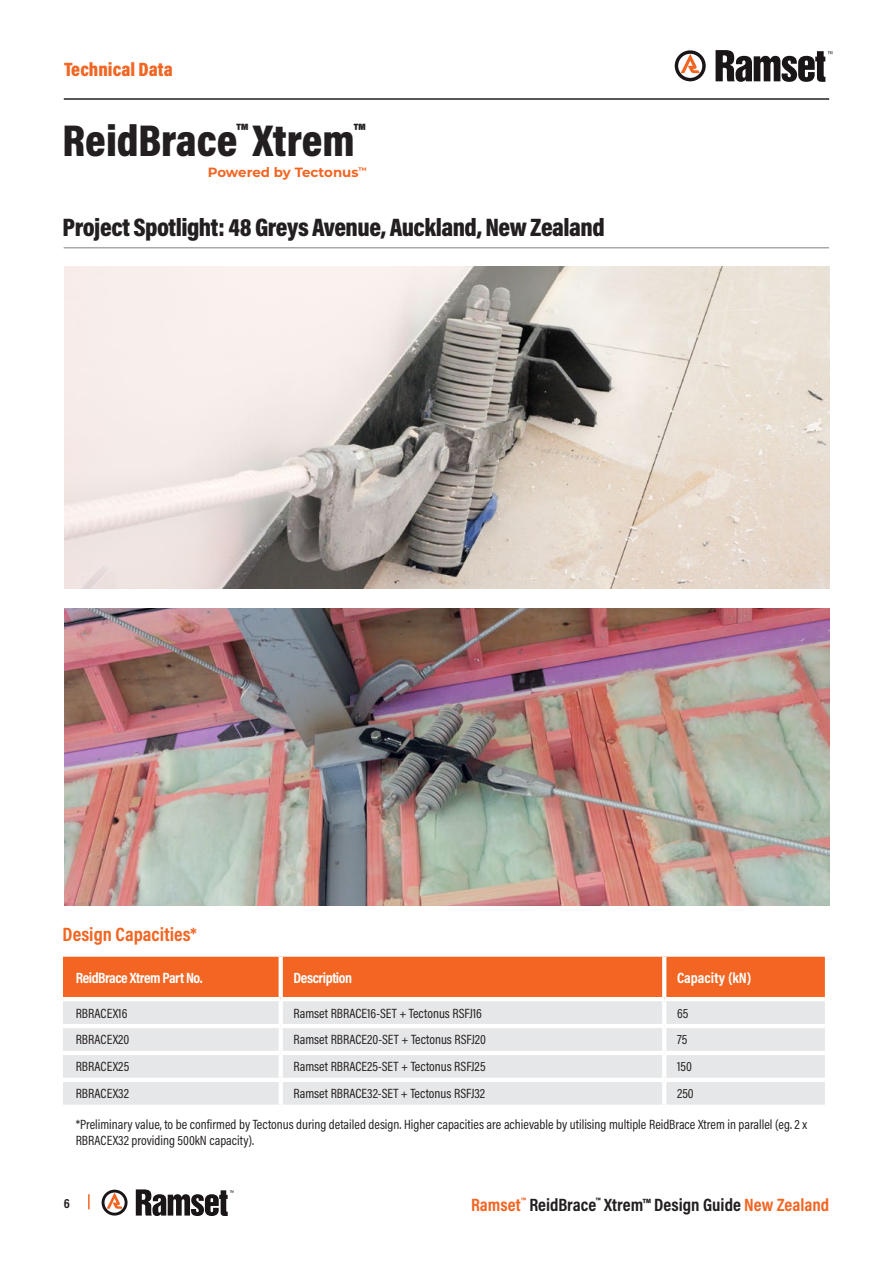
<style>
.page{position:relative;width:893px;height:1263px;background:#fff}
.page>*{position:absolute;margin:0;border:0;box-sizing:border-box;transform-origin:0 0}
.t1{font:900 45px "Acumin Pro Cond";color:#231f20}
.t2{font:900 25.5px "Acumin Pro Cond";letter-spacing:-.02em;color:#231f20}
.t3{font:700 19.5px "Acumin Pro Cond";color:#f26522}
.t4{font:900 19.5px "Acumin Pro Cond";color:#f26522}
.t5{font:700 18px "Acumin Pro Cond";color:#231f20}
.t6{font:700 15px "Acumin Pro Cond";letter-spacing:-.03em;color:#fff}
.t7{font:700 15px "Acumin Pro Cond";color:#fff}
.t8{font:13.5px/16.2px "Acumin Pro Cond";color:#231f20}
.t9{font:700 13.5px "Acumin Pro Cond";color:#231f20}
.t10{font:700 13.35px "Montserrat";letter-spacing:-.005em;color:#f26522}
.s1{color:#f26522}
</style>
<div class="page">
<svg style="left:88px;top:1194px;width:2px;height:15px"></svg>
<svg style="left:102px;top:1190px;width:26px;height:25px"></svg>
<svg style="left:136px;top:1189px;width:97px;height:27px"></svg>
<hr style="left:64px;top:98px;width:765px;height:2px;background:#231f20">
<hr style="left:64px;top:247px;width:765px;height:1px;background:#a7a9ac">
<svg style="left:675px;top:50px;width:31px;height:31px"></svg>
<svg style="left:716px;top:50px;width:116px;height:32px"></svg>
<img style="left:64px;top:608px;width:765px;height:298px">
<img style="left:64px;top:266px;width:765px;height:322px">
<div style="left:63px;top:957px;width:762px;height:40px;background:#f26522"></div>
<div style="left:63px;top:1001px;width:762px;height:104px;background:#e6e7e8"></div>
<hr style="left:279px;top:1001px;width:4px;height:23px;background:#fff">
<hr style="left:662px;top:1001px;width:4px;height:23px;background:#fff">
<hr style="left:63px;top:1024px;width:218px;height:4px;background:#fff">
<hr style="left:281px;top:1024px;width:383px;height:4px;background:#fff">
<hr style="left:279px;top:1028px;width:4px;height:23px;background:#fff">
<hr style="left:664px;top:1024px;width:161px;height:4px;background:#fff">
<hr style="left:662px;top:1028px;width:4px;height:23px;background:#fff">
<hr style="left:63px;top:1051px;width:218px;height:4px;background:#fff">
<hr style="left:281px;top:1051px;width:383px;height:4px;background:#fff">
<hr style="left:279px;top:1055px;width:4px;height:23px;background:#fff">
<hr style="left:664px;top:1051px;width:161px;height:4px;background:#fff">
<hr style="left:662px;top:1055px;width:4px;height:23px;background:#fff">
<hr style="left:63px;top:1078px;width:218px;height:4px;background:#fff">
<hr style="left:281px;top:1078px;width:383px;height:4px;background:#fff">
<hr style="left:279px;top:1082px;width:4px;height:23px;background:#fff">
<hr style="left:664px;top:1078px;width:161px;height:4px;background:#fff">
<hr style="left:662px;top:1082px;width:4px;height:23px;background:#fff">
<svg style="left:279px;top:957px;width:4px;height:40px"></svg>
<svg style="left:662px;top:957px;width:4px;height:40px"></svg>
<h3 class="t4" style="left:64px;top:57px;width:110px">Technical Data</h3>
<h1 class="t1" style="left:63px;top:111px;width:304px">ReidBrace<sup>™</sup> Xtrem<sup>™</sup></h1>
<p class="t10" style="left:208px;top:163px;width:160px">Powered by Tectonus<sup>™</sup></p>
<h2 class="t2" style="left:63px;top:211px;width:544px">Project Spotlight: 48 Greys Avenue, Auckland, New Zealand</h2>
<h3 class="t3" style="left:63px;top:922px;width:136px">Design Capacities*</h3>
<p class="t6" style="left:76px;top:968px;width:128px">ReidBrace Xtrem Part No.</p>
<p class="t6" style="left:293px;top:968px;width:60px">Description</p>
<p class="t7" style="left:677px;top:968px;width:76px">Capacity (kN)</p>
<p class="t8" style="left:76px;top:1004px;width:53px">RBRACEX16</p>
<p class="t8" style="left:293px;top:1004px;width:190px">Ramset RBRACE16-SET + Tectonus RSFJ16</p>
<p class="t8" style="left:677px;top:1004px;width:13px">65</p>
<p class="t8" style="left:76px;top:1031px;width:55px">RBRACEX20</p>
<p class="t8" style="left:293px;top:1031px;width:194px">Ramset RBRACE20-SET + Tectonus RSFJ20</p>
<p class="t8" style="left:677px;top:1031px;width:12px">75</p>
<p class="t8" style="left:76px;top:1058px;width:55px">RBRACEX25</p>
<p class="t8" style="left:293px;top:1058px;width:194px">Ramset RBRACE25-SET + Tectonus RSFJ25</p>
<p class="t8" style="left:677px;top:1058px;width:16px">150</p>
<p class="t8" style="left:76px;top:1085px;width:55px">RBRACEX32</p>
<p class="t8" style="left:293px;top:1085px;width:193px">Ramset RBRACE32-SET + Tectonus RSFJ32</p>
<p class="t8" style="left:677px;top:1085px;width:18px">250</p>
<p class="t8" style="left:76px;top:1116px;width:733px">*Preliminary value, to be confirmed by Tectonus during detailed design. Higher capacities are achievable by utilising multiple ReidBrace Xtrem in parallel (eg. 2 x<br>RBRACEX32 providing 500kN capacity).</p>
<p class="t9" style="left:64px;top:1194px;width:8px">6</p>
<h3 class="t5" style="left:471px;top:1193px;width:360px"><span class="s1">Ramset</span><sup>™</sup> ReidBrace<sup>™</sup> Xtrem™ Design Guide <span class="s1">New Zealand</span></h3>
</div>
